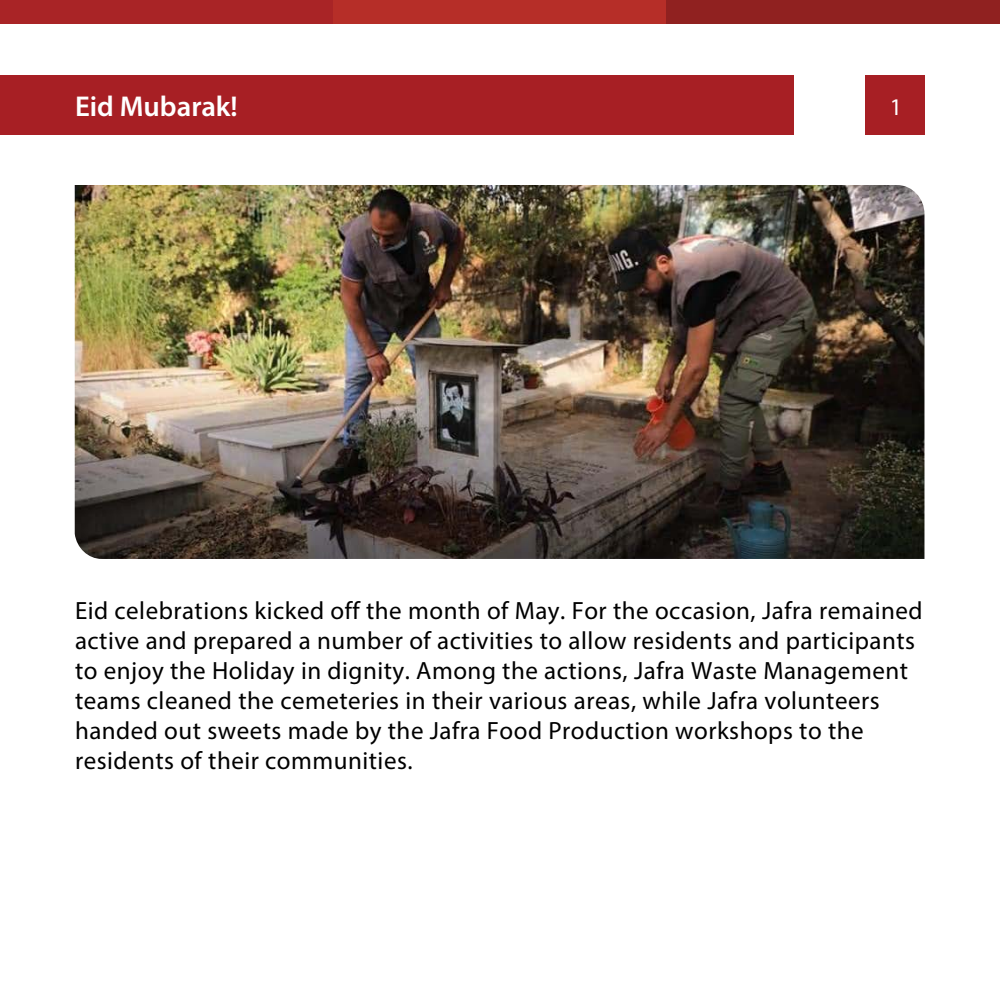
<style>
.page{position:relative;width:1000px;height:1000px;background:#fff}
.page>*{position:absolute;margin:0;border:0;box-sizing:border-box;transform-origin:0 0}
.t1{font:600 28.75px "Myriad Pro";color:#fff}
.t2{font:25px/30px "Myriad Pro";letter-spacing:.02em;color:#000}
.t3{font:24px "Myriad Pro";color:#fff}
</style>
<div class="page">
<div style="left:0;top:75px;width:794px;height:60px;background:#a71f24"></div>
<div style="left:865px;top:75px;width:60px;height:60px;background:#a71f24"></div>
<div style="left:0;top:0;width:333px;height:24px;background:#a92426"></div>
<div style="left:333px;top:0;width:334px;height:24px;background:#b62e28"></div>
<div style="left:667px;top:0;width:333px;height:24px;background:#902120"></div>
<img style="left:75px;top:185px;width:849px;height:374px">
<p class="t1" style="left:75px;top:88px;width:164px">Eid Mubarak!</p>
<p class="t3" style="left:890px;top:92px;width:14px">1</p>
<p class="t2" style="left:75px;top:595px;width:849px">Eid celebrations kicked off the month of May. For the occasion, Jafra remained active and prepared a number of activities to allow residents and participants to enjoy the Holiday in dignity. Among the actions, Jafra Waste Management teams cleaned the cemeteries in their various areas, while Jafra volunteers handed out sweets made by the Jafra Food Production workshops to the residents of their communities.</p>
</div>
